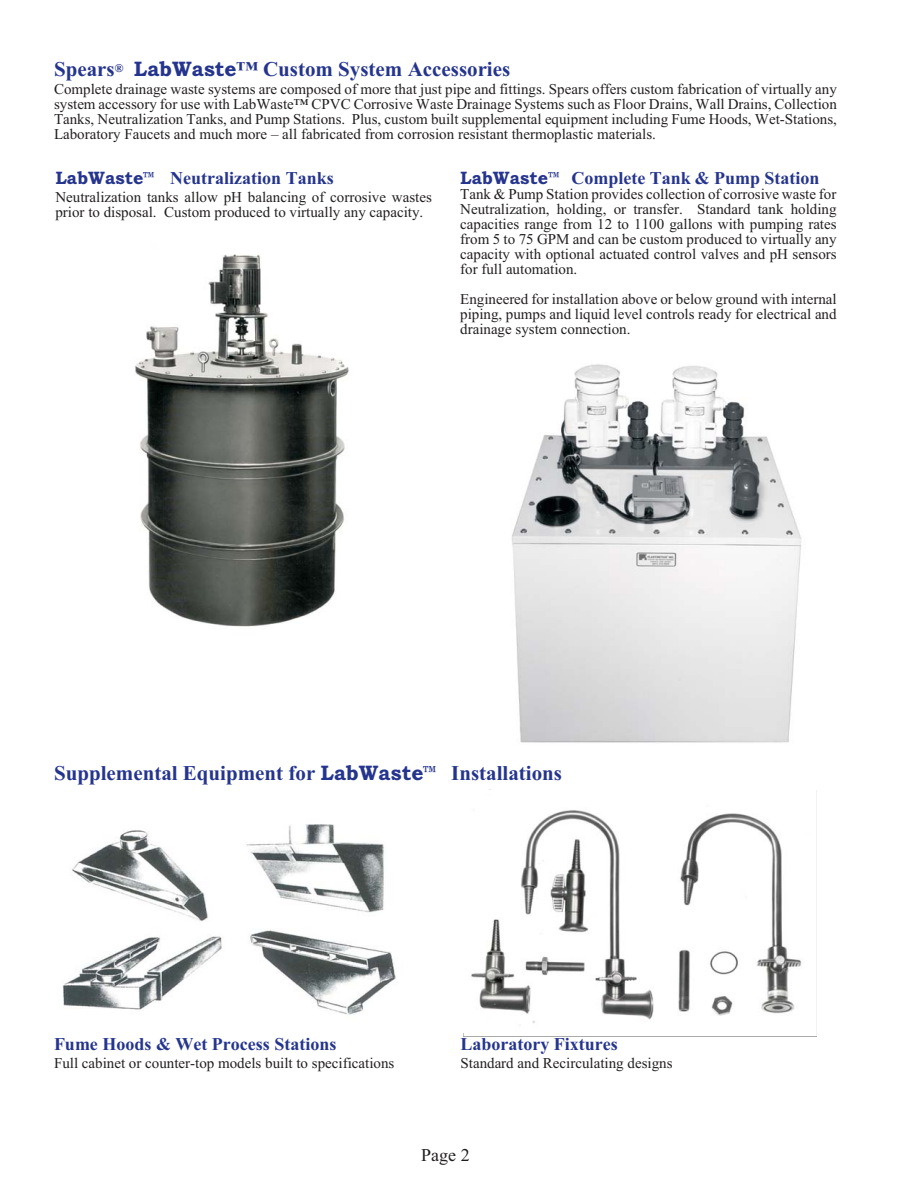
<style>
.page{position:relative;width:918px;height:1188px;background:#fff}
.page>*{position:absolute;margin:0;border:0;box-sizing:border-box;transform-origin:0 0}
.t1{font:700 21px "Times New Roman";color:#25358e}
.t2{font:700 18px "Times New Roman";color:#25358e}
.t3{font:18px "Times New Roman";color:#231f20}
.t4{font:15px/15px "Times New Roman";color:#231f20;text-align:justify}
.s1{font-family:"Bookman Old Style"}
.s2{font-family:"Bookman Old Style";font-weight:400}
</style>
<div class="page">
<img style="left:135px;top:254px;width:214px;height:373px">
<img style="left:511px;top:364px;width:291px;height:379px">
<img style="left:62px;top:824px;width:334px;height:191px">
<img style="left:471px;top:810px;width:331px;height:213px">
<h1 class="t1" style="left:54px;top:62px;width:458px">Spears<sup>®</sup> <span class="s1">LabWaste</span>™ Custom System Accessories</h1>
<p class="t4" style="left:54px;top:83px;width:784px">Complete drainage waste systems are composed of more that just pipe and fittings. Spears offers custom fabrication of virtually any system accessory for use with LabWaste™ CPVC Corrosive Waste Drainage Systems such as Floor Drains, Wall Drains, Collection Tanks, Neutralization Tanks, and Pump Stations. Plus, custom built supplemental equipment including Fume Hoods, Wet-Stations, Laboratory Faucets and much more – all fabricated from corrosion resistant thermoplastic materials.</p>
<p class="t2" style="left:55px;top:172px;width:280px"><span class="s1">LabWaste™</span> Neutralization Tanks</p>
<p class="t4" style="left:55px;top:191px;width:378px">Neutralization tanks allow pH balancing of corrosive wastes prior to disposal. Custom produced to virtually any capacity.</p>
<p class="t2" style="left:460px;top:172px;width:361px"><span class="s1">LabWaste</span><span class="s2">™</span> Complete Tank &amp; Pump Station</p>
<p class="t4" style="left:460px;top:187px;width:378px">Tank &amp; Pump Station provides collection of corrosive waste for Neutralization, holding, or transfer. Standard tank holding capacities range from 12 to 1100 gallons with pumping rates from 5 to 75 GPM and can be custom produced to virtually any capacity with optional actuated control valves and pH sensors for full automation.</p>
<p class="t4" style="left:460px;top:292px;width:378px">Engineered for installation above or below ground with internal piping, pumps and liquid level controls ready for electrical and drainage system connection.</p>
<h1 class="t1" style="left:54px;top:766px;width:510px">Supplemental Equipment for <span class="s1">LabWaste™</span> Installations</h1>
<p class="t2" style="left:54px;top:1038px;width:284px">Fume Hoods &amp; Wet Process Stations</p>
<p class="t4" style="left:54px;top:1057px;width:342px">Full cabinet or counter-top models built to specifications</p>
<p class="t2" style="left:460px;top:1038px;width:159px">Laboratory Fixtures</p>
<p class="t4" style="left:460px;top:1057px;width:214px">Standard and Recirculating designs</p>
<p class="t3" style="left:421px;top:1149px;width:50px">Page 2</p>
</div>
